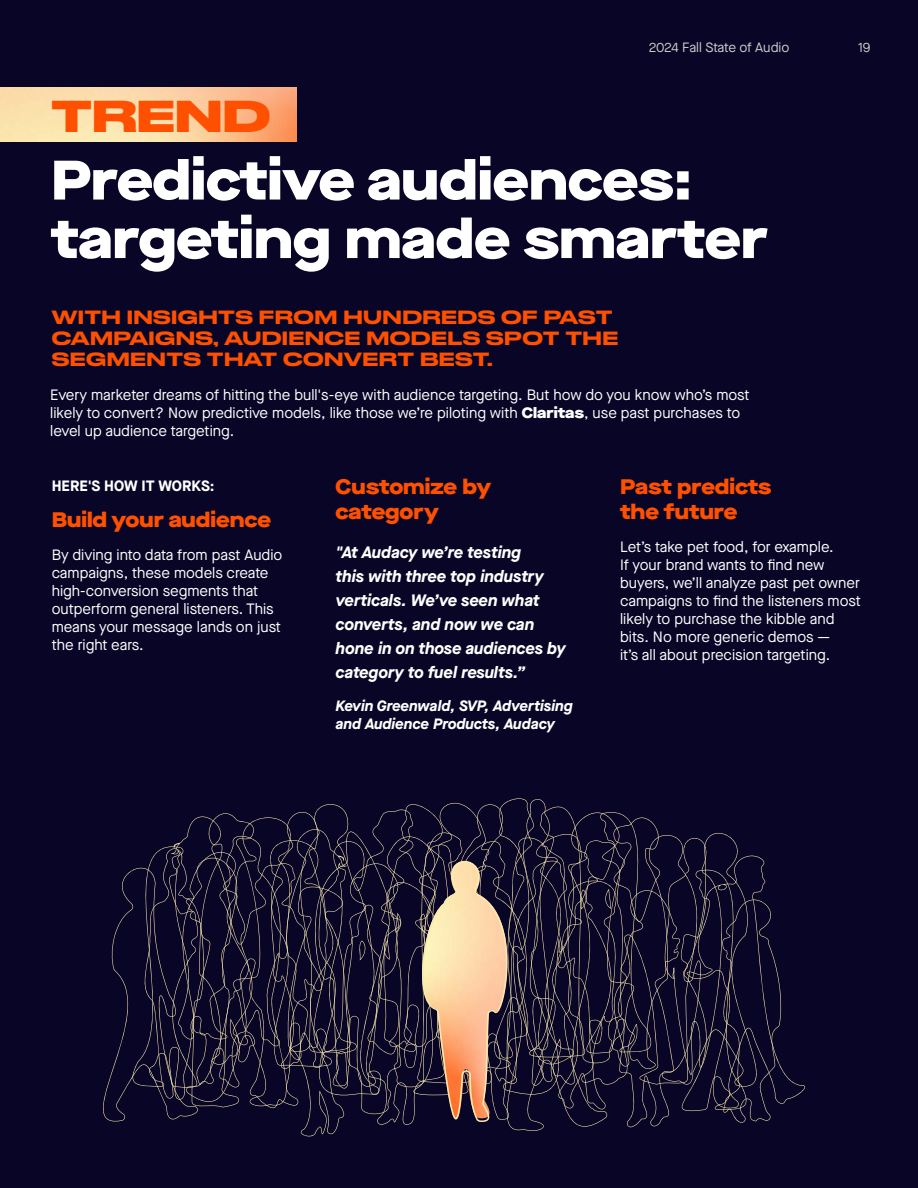
<style>
.page{position:relative;width:918px;height:1188px;background:#090527}
.page>*{position:absolute;margin:0;border:0;box-sizing:border-box;transform-origin:0 0}
.t1{font:900 55.5px/58.5px "Maison Neue Extended";color:#fff}
.t2{font:700 42px "Druk Wide";color:#fe5000}
.t3{font:900 21px/25.5px "Maison Neue Extended";color:#fe5000}
.t4{font:900 21px/25.5px "Maison Neue Extended";color:#ff4f00}
.t5{font:500 expanded 18px/21px "Druk";letter-spacing:.02em;color:#fe5000}
.t6{font:italic 700 16.5px/24px "Maison Neue";color:#fff}
.t7{font:15px/18px "Maison Neue";color:#fff}
.t8{font:italic 700 15px/18px "Maison Neue";color:#fff}
.t9{font:700 15px "Maison Neue";color:#fff}
.t10{font:13.5px "Maison Neue";color:#cdcdcd}
.s1{font-family:"Maison Neue Extended";font-weight:900}
</style>
<div class="page">
<img style="left:0;top:87px;width:297px;height:54px">
<svg style="left:103px;top:798px;width:703px;height:338px"></svg>
<p class="t10" style="left:649px;top:38px;width:142px">2024 Fall State of Audio</p>
<p class="t10" style="left:858px;top:38px;width:14px">19</p>
<h2 class="t2" style="left:51px;top:82px;width:221px">TREND</h2>
<h1 class="t1" style="left:51px;top:149px;width:718px">Predictive audiences: targeting made smarter</h1>
<p class="t5" style="left:52px;top:305px;width:568px">WITH INSIGHTS FROM HUNDREDS OF PAST<br>CAMPAIGNS, AUDIENCE MODELS SPOT THE<br>SEGMENTS THAT CONVERT BEST.</p>
<p class="t7" style="left:50px;top:386px;width:701px">Every marketer dreams of hitting the bull's-eye with audience targeting. But how do you know who’s most likely to convert? Now predictive models, like those we’re piloting with <span class="s1">Claritas</span>, use past purchases to level up audience targeting.</p>
<p class="t9" style="left:52px;top:475px;width:165px">HERE'S HOW IT WORKS:</p>
<h3 class="t3" style="left:52px;top:506px;width:221px">Build your audience</h3>
<p class="t7" style="left:52px;top:545px;width:232px">By diving into data from past Audio campaigns, these models create high-conversion segments that outperform general listeners. This means your message lands on just the right ears.</p>
<h3 class="t3" style="left:336px;top:473px;width:157px">Customize by category</h3>
<p class="t6" style="left:336px;top:540px;width:232px">"At Audacy we’re testing<br>this with three top industry verticals. We’ve seen what converts, and now we can hone in on those audiences by category to fuel results.”</p>
<p class="t8" style="left:336px;top:697px;width:239px">Kevin Greenwald, SVP, Advertising and Audience Products, Audacy</p>
<h3 class="t4" style="left:620px;top:473px;width:153px">Past predicts the future</h3>
<p class="t7" style="left:620px;top:538px;width:242px">Let’s take pet food, for example.<br>If your brand wants to find new buyers, we’ll analyze past pet owner campaigns to find the listeners most likely to purchase the kibble and bits. No more generic demos —<br>it’s all about precision targeting.</p>
</div>
